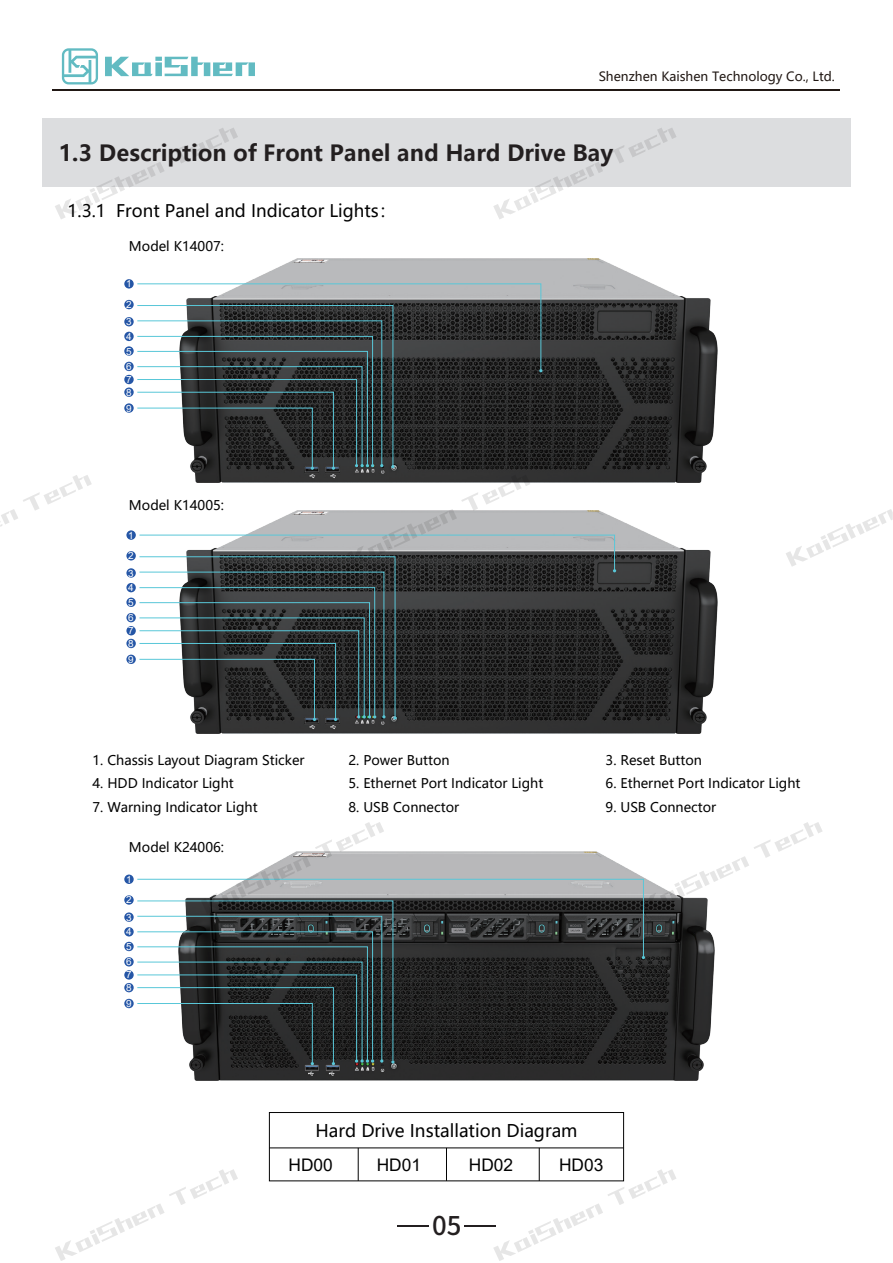
<style>
.page{position:relative;width:893px;height:1263px;background:#fff}
.page>*{position:absolute;margin:0;border:0;box-sizing:border-box;transform-origin:0 0}
.t1{font:500 25.8px "Source Han Sans SC";color:#231f20}
.t2{font:700 22.05px "Microsoft Ya Hei";color:#231f20}
.t3{font:17.4px "Microsoft Ya Hei";color:#030303}
.t4{font:17.4px "Arial";color:#030303}
.t5{font:17.25px "Microsoft Ya Hei";color:#030303}
.t6{font:13.2px "Microsoft Ya Hei";color:#030303}
.t7{font:12.6px "Microsoft Ya Hei";color:#211814}
.t8{font:9.9px/14.9px "Arial";color:#fff;text-align:justify}
</style>
<div class="page">
<img style="left:246px;top:259px;width:471px;height:224px">
<hr style="left:398px;top:1225px;width:31px;height:2px;background:#231f20">
<hr style="left:464px;top:1225px;width:31px;height:2px;background:#231f20">
<div style="left:42px;top:118px;width:809px;height:69px;background:#dcdddf"></div>
<div style="left:124px;top:317px;width:10px;height:9px;background:#2556a6;border-radius:50%"></div>
<div style="left:124px;top:332px;width:10px;height:9px;background:#2556a6;border-radius:50%"></div>
<div style="left:124px;top:300px;width:10px;height:9px;background:#2556a6;border-radius:50%"></div>
<div style="left:124px;top:279px;width:10px;height:10px;background:#2556a6;border-radius:50%"></div>
<svg style="left:124px;top:346px;width:10px;height:10px"></svg>
<div style="left:124px;top:362px;width:10px;height:9px;background:#2556a6;border-radius:50%"></div>
<div style="left:124px;top:375px;width:10px;height:9px;background:#2556a6;border-radius:50%"></div>
<div style="left:124px;top:387px;width:10px;height:10px;background:#2556a6;border-radius:50%"></div>
<svg style="left:124px;top:403px;width:10px;height:10px"></svg>
<img style="left:189px;top:1065px;width:515px;height:16px">
<div style="left:124px;top:912px;width:10px;height:10px;background:#2556a6;border-radius:50%"></div>
<div style="left:124px;top:927px;width:10px;height:9px;background:#2556a6;border-radius:50%"></div>
<svg style="left:124px;top:895px;width:10px;height:10px"></svg>
<div style="left:124px;top:874px;width:10px;height:10px;background:#2556a6;border-radius:50%"></div>
<div style="left:124px;top:942px;width:10px;height:9px;background:#2556a6;border-radius:50%"></div>
<div style="left:124px;top:957px;width:10px;height:9px;background:#2556a6;border-radius:50%"></div>
<div style="left:124px;top:970px;width:10px;height:9px;background:#2556a6;border-radius:50%"></div>
<div style="left:124px;top:983px;width:10px;height:9px;background:#2556a6;border-radius:50%"></div>
<div style="left:124px;top:999px;width:10px;height:9px;background:#2556a6;border-radius:50%"></div>
<img style="left:191px;top:518px;width:526px;height:216px">
<div style="left:126px;top:568px;width:10px;height:10px;background:#2556a6;border-radius:50%"></div>
<div style="left:126px;top:583px;width:10px;height:9px;background:#2556a6;border-radius:50%"></div>
<div style="left:126px;top:551px;width:10px;height:9px;background:#2556a6;border-radius:50%"></div>
<svg style="left:126px;top:530px;width:10px;height:10px"></svg>
<div style="left:126px;top:598px;width:10px;height:9px;background:#2556a6;border-radius:50%"></div>
<div style="left:126px;top:613px;width:10px;height:9px;background:#2556a6;border-radius:50%"></div>
<div style="left:126px;top:626px;width:10px;height:9px;background:#2556a6;border-radius:50%"></div>
<div style="left:126px;top:639px;width:10px;height:9px;background:#2556a6;border-radius:50%"></div>
<div style="left:126px;top:655px;width:10px;height:9px;background:#2556a6;border-radius:50%"></div>
<div style="left:269px;top:1112px;width:355px;height:69px;border:1px solid #030303"></div>
<hr style="left:269px;top:1147px;width:355px;height:1px;background:#030303">
<hr style="left:446px;top:1148px;width:1px;height:33px;background:#030303">
<hr style="left:539px;top:1148px;width:1px;height:33px;background:#030303">
<hr style="left:358px;top:1148px;width:1px;height:33px;background:#030303">
<hr style="left:53px;top:89px;width:787px;height:1px;background:#211814">
<svg style="left:62px;top:48px;width:36px;height:36px"></svg>
<svg style="left:105px;top:57px;width:150px;height:19px"></svg>
<svg style="left:137px;top:822px;width:685px;height:243px"></svg>
<svg style="left:0;top:475px;width:92px;height:52px"></svg>
<svg style="left:137px;top:283px;width:479px;height:438px"></svg>
<svg style="left:786px;top:509px;width:107px;height:58px"></svg>
<svg style="left:55px;top:128px;width:183px;height:91px"></svg>
<svg style="left:493px;top:128px;width:183px;height:91px"></svg>
<svg style="left:55px;top:1169px;width:183px;height:92px"></svg>
<svg style="left:493px;top:1169px;width:183px;height:92px"></svg>
<p class="t7" style="left:599px;top:68px;width:238px">Shenzhen Kaishen Technology Co., Ltd.</p>
<h2 class="t2" style="left:59px;top:138px;width:556px">1.3 Description of Front Panel and Hard Drive Bay</h2>
<h3 class="t5" style="left:68px;top:199px;width:330px">1.3.1 Front Panel and Indicator Lights：</h3>
<p class="t6" style="left:129px;top:237px;width:97px">Model K14007:</p>
<p class="t8" style="left:126px;top:276px;width:7px">1</p>
<p class="t8" style="left:126px;top:314px;width:7px">3<br>4<br>5<br>6</p>
<p class="t8" style="left:126px;top:373px;width:7px;line-height:12.8px">7<br>8</p>
<p class="t8" style="left:126px;top:401px;width:7px">9</p>
<p class="t8" style="left:126px;top:297px;width:7px">2</p>
<p class="t6" style="left:129px;top:497px;width:97px">Model K14005:</p>
<p class="t8" style="left:128px;top:528px;width:7px">1</p>
<p class="t8" style="left:128px;top:565px;width:7px">3<br>4<br>5<br>6</p>
<p class="t8" style="left:128px;top:624px;width:7px;line-height:12.8px">7<br>8</p>
<p class="t8" style="left:128px;top:652px;width:7px">9</p>
<p class="t8" style="left:128px;top:548px;width:7px">2</p>
<p class="t6" style="left:93px;top:751px;width:214px">1. Chassis Layout Diagram Sticker</p>
<p class="t6" style="left:348px;top:751px;width:103px">2. Power Button</p>
<p class="t6" style="left:606px;top:751px;width:98px">3. Reset Button</p>
<p class="t6" style="left:348px;top:774px;width:196px">5. Ethernet Port Indicator Light</p>
<p class="t6" style="left:606px;top:799px;width:112px">9. USB Connector</p>
<p class="t6" style="left:93px;top:774px;width:143px">4. HDD Indicator Light</p>
<p class="t6" style="left:606px;top:774px;width:196px">6. Ethernet Port Indicator Light</p>
<p class="t6" style="left:93px;top:799px;width:167px">7. Warning Indicator Light</p>
<p class="t6" style="left:348px;top:799px;width:112px">8. USB Connector</p>
<p class="t6" style="left:129px;top:838px;width:97px">Model K24006:</p>
<p class="t8" style="left:126px;top:872px;width:7px">1</p>
<p class="t8" style="left:126px;top:910px;width:7px">3<br>4<br>5<br>6</p>
<p class="t8" style="left:126px;top:968px;width:7px;line-height:12.8px">7<br>8</p>
<p class="t8" style="left:126px;top:996px;width:7px">9</p>
<p class="t8" style="left:126px;top:892px;width:7px">2</p>
<h3 class="t3" style="left:315px;top:1119px;width:264px">Hard Drive Installation Diagram</h3>
<h3 class="t4" style="left:288px;top:1152px;width:46px">HD00</h3>
<h3 class="t4" style="left:377px;top:1152px;width:46px">HD01</h3>
<h3 class="t4" style="left:469px;top:1152px;width:46px">HD02</h3>
<h3 class="t4" style="left:559px;top:1152px;width:46px">HD03</h3>
<h1 class="t1" style="left:432px;top:1211px;width:31px">05</h1>
</div>
